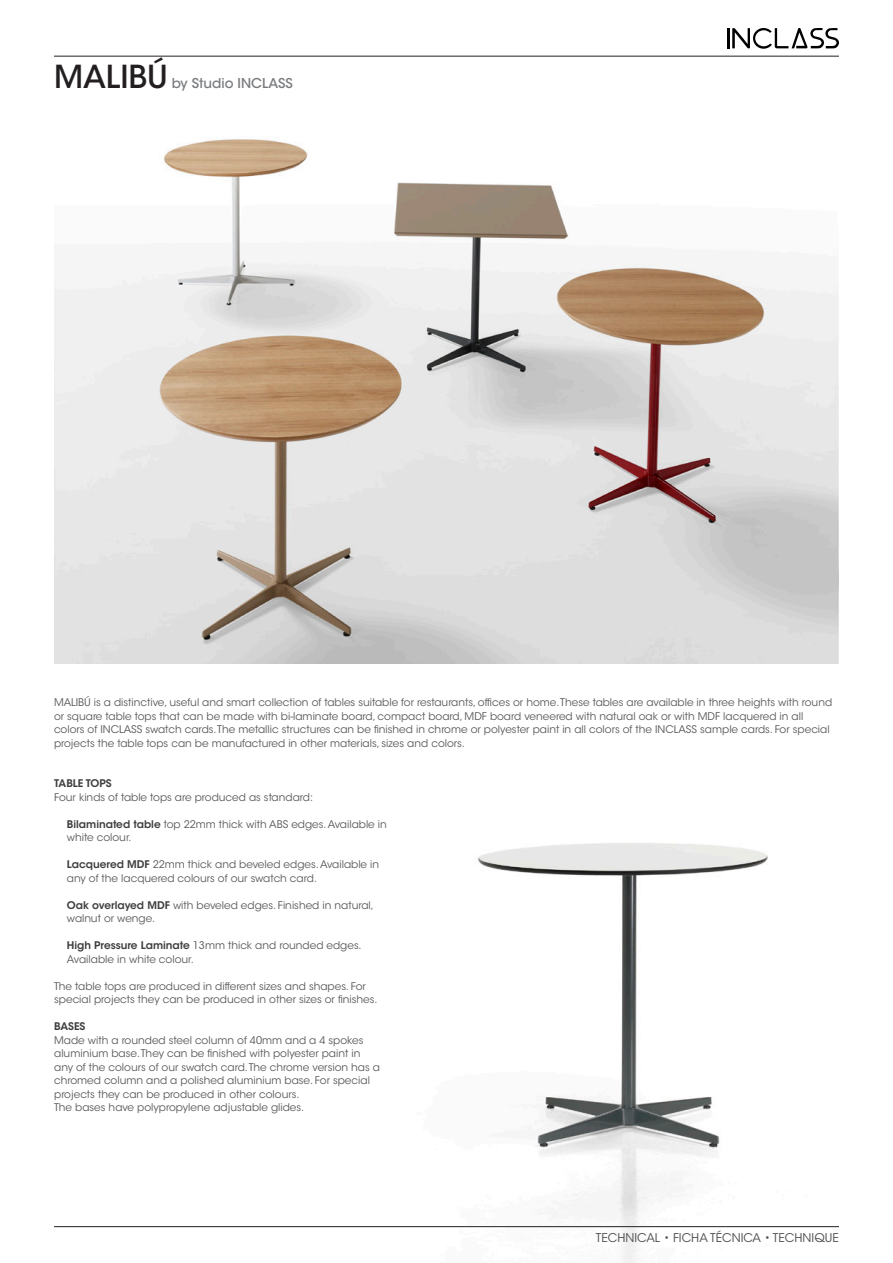
<style>
.page{position:relative;width:893px;height:1263px;background:#fff}
.page>*{position:absolute;margin:0;border:0;box-sizing:border-box;transform-origin:0 0}
.Título{font:500 31.5px "ITC Avant Garde Std";color:#231f20}
.Título-2{font:500 13.5px "ITC Avant Garde Std";color:#787a7d}
.Subtitulo{font:12px "ITC Avant Garde Std";color:#505052}
.Texto_continuo{font:10.5px/13.5px "ITC Avant Garde Std";color:#57585a}
.Texto_continuo-2{font:600 10.5px "ITC Avant Garde Std";color:#3e3e3f}
.s1{font-weight:600;color:#3e3e3f}
</style>
<div class="page">
<img style="left:54px;top:139px;width:785px;height:524px">
<img style="left:413px;top:843px;width:426px;height:420px">
<hr style="left:54px;top:56px;width:785px;height:1px;background:#231f20">
<hr style="left:727px;top:28px;width:2px;height:20px;background:#000">
<svg style="left:732px;top:28px;width:107px;height:21px"></svg>
<hr style="left:54px;top:1226px;width:785px;height:1px;background:#231f20">
<p class="Título" style="left:54px;top:57px;width:115px">MALIBÚ</p>
<p class="Título-2" style="left:172px;top:75px;width:123px">by Studio INCLASS</p>
<p class="Texto_continuo" style="left:54px;top:696px;width:780px">MALIBÚ is a distinctive, useful and smart collection of tables suitable for restaurants, offices or home. These tables are available in three heights with round or square table tops that can be made with bi-laminate board, compact board, MDF board veneered with natural oak or with MDF lacquered in all colors of INCLASS swatch cards. The metallic structures can be finished in chrome or polyester paint in all colors of the INCLASS sample cards. For special projects the table tops can be manufactured in other materials, sizes and colors.</p>
<p class="Texto_continuo-2" style="left:54px;top:776px;width:59px">TABLE TOPS</p>
<p class="Texto_continuo" style="left:54px;top:790px;width:260px">Four kinds of table tops are produced as standard:</p>
<p class="Texto_continuo" style="left:67px;top:817px;width:321px"><span class="s1">Bilaminated table</span> top 22mm thick with ABS edges. Available in white colour.</p>
<p class="Texto_continuo" style="left:67px;top:858px;width:314px"><span class="s1">Lacquered MDF</span> 22mm thick and beveled edges. Available in any of the lacquered colours of our swatch card.</p>
<p class="Texto_continuo" style="left:67px;top:898px;width:308px"><span class="s1">Oak overlayed MDF</span> with beveled edges. Finished in natural, walnut or wenge.</p>
<p class="Texto_continuo" style="left:67px;top:939px;width:296px"><span class="s1">High Pressure Laminate</span> 13mm thick and rounded edges.<br>Available in white colour.</p>
<p class="Texto_continuo" style="left:54px;top:979px;width:325px">The table tops are produced in different sizes and shapes. For special projects they can be produced in other sizes or finishes.</p>
<p class="Texto_continuo-2" style="left:54px;top:1019px;width:33px">BASES</p>
<p class="Texto_continuo" style="left:54px;top:1033px;width:327px">Made with a rounded steel column of 40mm and a 4 spokes aluminium base. They can be finished with polyester paint in any of the colours of our swatch card. The chrome version has a chromed column and a polished aluminium base. For special projects they can be produced in other colours.</p>
<p class="Texto_continuo" style="left:54px;top:1101px;width:251px">The bases have polypropylene adjustable glides.</p>
<p class="Subtitulo" style="left:596px;top:1230px;width:245px">TECHNICAL • FICHA TÉCNICA • TECHNIQUE</p>
</div>
